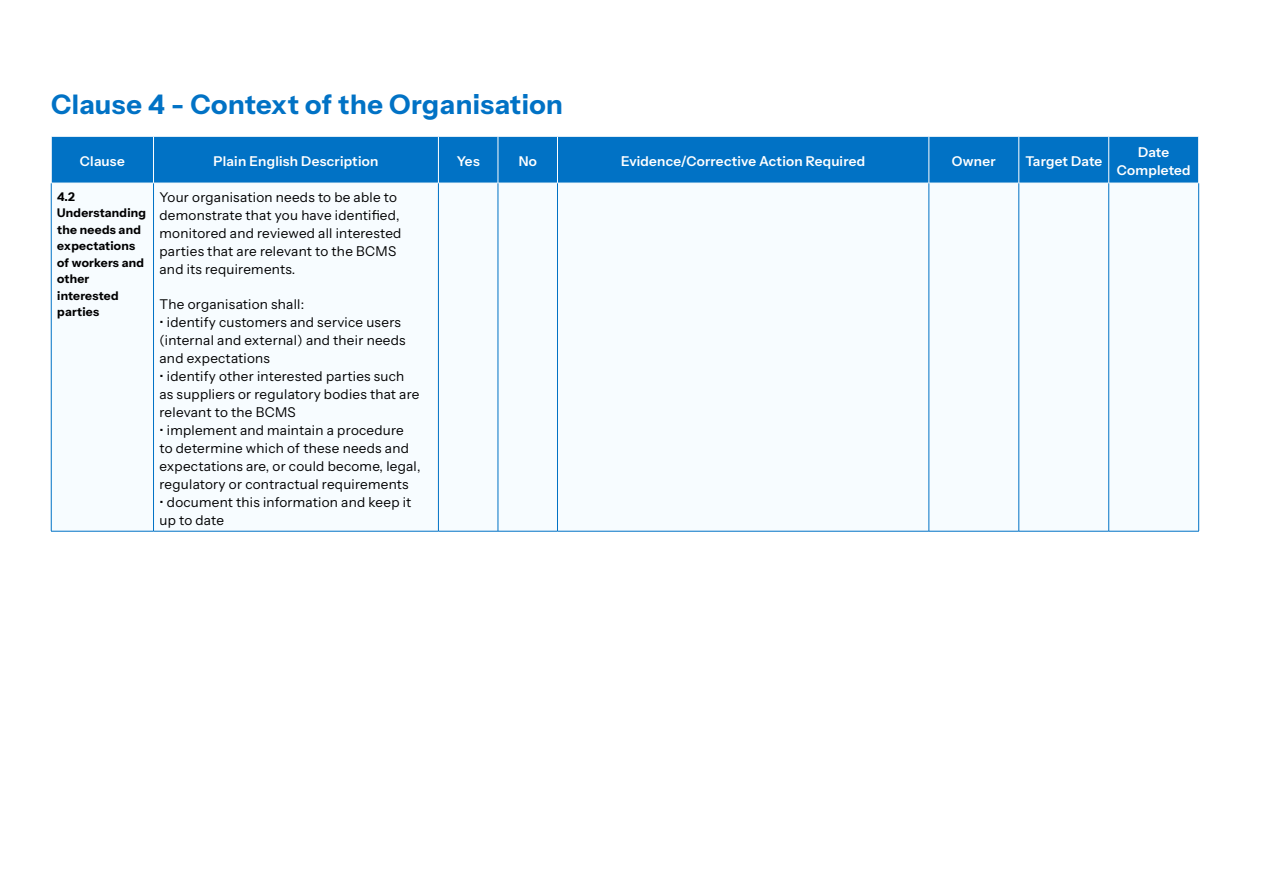
<style>
.page{position:relative;width:1263px;height:893px;background:#fff}
.page>*{position:absolute;margin:0;border:0;box-sizing:border-box;transform-origin:0 0}
.t1{font:700 27px "Instrument Sans";letter-spacing:.02em;color:#0172c5}
.t2{font:13.5px/18px "Instrument Sans";letter-spacing:.02em;color:#000}
.t3{font:13.5px/18px "Instrument Sans";letter-spacing:.02em;color:#000}
.t4{font:600 13.5px/18px "Instrument Sans";letter-spacing:.02em;color:#fff;text-align:center}
.t5{font:700 12px/16.5px "Instrument Sans";letter-spacing:.02em;color:#000}
</style>
<div class="page">
<div style="left:52px;top:174px;width:1147px;height:357px;background:#f7fcff"></div>
<div style="left:52px;top:137px;width:1146px;height:46px;background:#0172c5"></div>
<hr style="left:153px;top:137px;width:1px;height:46px;background:#fff">
<hr style="left:438px;top:137px;width:1px;height:46px;background:#fff">
<hr style="left:498px;top:137px;width:1px;height:46px;background:#fff">
<hr style="left:557px;top:137px;width:1px;height:46px;background:#fff">
<hr style="left:929px;top:137px;width:1px;height:46px;background:#fff">
<hr style="left:1018px;top:137px;width:1px;height:46px;background:#fff">
<hr style="left:1108px;top:137px;width:1px;height:46px;background:#fff">
<hr style="left:1198px;top:137px;width:1px;height:46px;background:#fff">
<hr style="left:51px;top:183px;width:102px;height:1px;background:#fff">
<hr style="left:153px;top:183px;width:285px;height:1px;background:#fff">
<hr style="left:438px;top:183px;width:60px;height:1px;background:#fff">
<hr style="left:498px;top:183px;width:59px;height:1px;background:#fff">
<hr style="left:557px;top:183px;width:372px;height:1px;background:#fff">
<hr style="left:929px;top:183px;width:90px;height:1px;background:#fff">
<hr style="left:1019px;top:183px;width:90px;height:1px;background:#fff">
<hr style="left:1109px;top:183px;width:90px;height:1px;background:#fff">
<hr style="left:51px;top:183px;width:1px;height:348px;background:#0172c5">
<hr style="left:153px;top:183px;width:1px;height:348px;background:#0172c5">
<hr style="left:438px;top:183px;width:1px;height:348px;background:#0172c5">
<hr style="left:498px;top:183px;width:1px;height:348px;background:#0172c5">
<hr style="left:557px;top:183px;width:1px;height:348px;background:#0172c5">
<hr style="left:929px;top:183px;width:1px;height:348px;background:#0172c5">
<hr style="left:1018px;top:183px;width:1px;height:348px;background:#0172c5">
<hr style="left:1108px;top:183px;width:1px;height:348px;background:#0172c5">
<hr style="left:1198px;top:183px;width:1px;height:348px;background:#0172c5">
<hr style="left:51px;top:531px;width:102px;height:1px;background:#0172c5">
<hr style="left:153px;top:531px;width:285px;height:1px;background:#0172c5">
<hr style="left:438px;top:531px;width:60px;height:1px;background:#0172c5">
<hr style="left:498px;top:531px;width:59px;height:1px;background:#0172c5">
<hr style="left:557px;top:531px;width:372px;height:1px;background:#0172c5">
<hr style="left:929px;top:531px;width:90px;height:1px;background:#0172c5">
<hr style="left:1019px;top:531px;width:90px;height:1px;background:#0172c5">
<hr style="left:1109px;top:531px;width:90px;height:1px;background:#0172c5">
<h1 class="t1" style="left:51px;top:88px;width:513px">Clause 4 - Context of the Organisation</h1>
<p class="t4" style="left:80px;top:153px;width:46px">Clause</p>
<p class="t4" style="left:214px;top:153px;width:166px">Plain English Description</p>
<p class="t4" style="left:457px;top:153px;width:24px">Yes</p>
<p class="t4" style="left:519px;top:153px;width:20px">No</p>
<p class="t4" style="left:621px;top:153px;width:245px">Evidence/Corrective Action Required</p>
<p class="t4" style="left:952px;top:153px;width:45px">Owner</p>
<p class="t4" style="left:1025px;top:153px;width:78px">Target Date</p>
<p class="t4" style="left:1117px;top:144px;width:75px">Date<br>Completed</p>
<p class="t5" style="left:57px;top:189px;width:90px">4.2<br>Understanding the needs and expectations of workers and other interested parties</p>
<p class="t2" style="left:159px;top:313px;width:248px">• identify customers and service users (internal and external) and their needs and expectations</p>
<p class="t2" style="left:159px;top:367px;width:261px">• identify other interested parties such as suppliers or regulatory bodies that are relevant to the BCMS</p>
<p class="t2" style="left:159px;top:421px;width:263px">• implement and maintain a procedure<br>to determine which of these needs and expectations are, or could become, legal, regulatory or contractual requirements</p>
<p class="t2" style="left:159px;top:493px;width:253px">• document this information and keep it up to date</p>
<p class="t3" style="left:159px;top:188px;width:243px">Your organisation needs to be able to demonstrate that you have identified, monitored and reviewed all interested parties that are relevant to the BCMS and its requirements.</p>
<p class="t3" style="left:159px;top:295px;width:146px">The organisation shall:</p>
</div>
